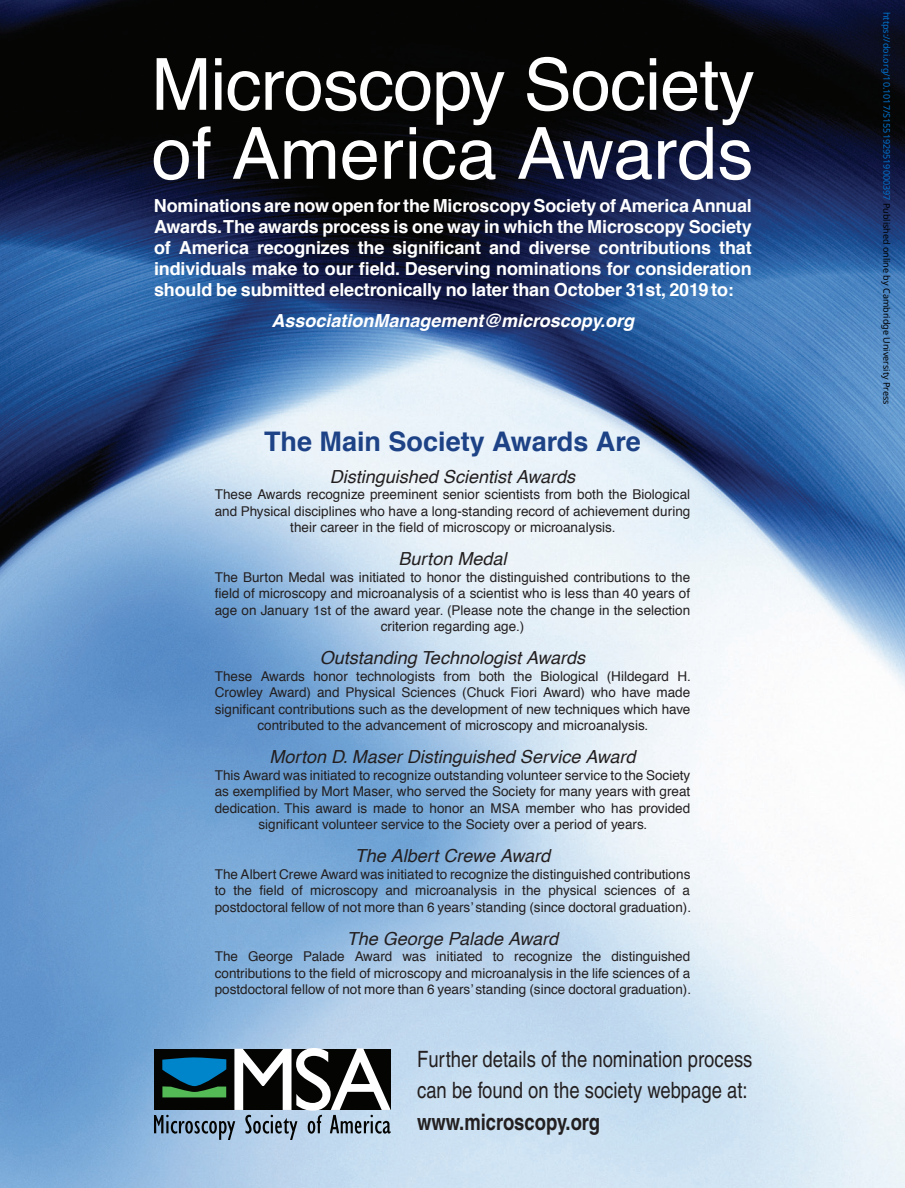
<style>
.page{position:relative;width:905px;height:1188px;background:#fff}
.page>*{position:absolute;margin:0;border:0;box-sizing:border-box;transform-origin:0 0}
.t1{font:72px/69px "Helvetica";letter-spacing:-.01em;color:#fff}
.t2{font:700 27px "Helvetica";color:#1d4286}
.t3{font:condensed 22.5px/31.5px "Helvetica";color:#231f20}
.t4{font:700 condensed 22.5px "Helvetica";color:#231f20}
.t5{font:700 18px/21px "Helvetica";letter-spacing:-.01em;color:#fff;text-align:justify}
.t6{font:italic 18px "Helvetica";color:#231f20}
.t7{font:italic 700 18px "Helvetica";color:#fff}
.t8{font:13.5px/16.5px "Helvetica";color:#231f20;text-align:center}
.t9{font:9px "Noto Sans";color:#0172cf}
.s1{color:#000}
</style>
<div class="page">
<img style="left:0;top:0;width:904px;height:1188px">
<svg style="left:154px;top:1048px;width:236px;height:92px"></svg>
<h1 class="t1" style="left:151px;top:52px;width:604px">Microscopy Society of America Awards</h1>
<p class="t5" style="left:154px;top:195px;width:599px">Nominations are now open for the Microscopy Society of America Annual Awards.The awards process is one way in which the Microscopy Society of America recognizes the significant and diverse contributions that individuals make to our field. Deserving nominations for consideration should be submitted electronically no later than October 31st, 2019 to:</p>
<h3 class="t7" style="left:271px;top:306px;width:364px">AssociationManagement@microscopy.org</h3>
<h2 class="t2" style="left:264px;top:420px;width:378px">The Main Society Awards Are</h2>
<h3 class="t6" style="left:330px;top:462px;width:247px">Distinguished Scientist Awards</h3>
<p class="t8" style="left:215px;top:487px;width:477px">These Awards recognize preeminent senior scientists from both the Biological and Physical disciplines who have a long-standing record of achievement during their career in the field of microscopy or microanalysis.</p>
<h3 class="t6" style="left:398px;top:545px;width:109px">Burton Medal</h3>
<p class="t8" style="left:215px;top:569px;width:477px">The Burton Medal was initiated to honor the distinguished contributions to the field of microscopy and microanalysis of a scientist who is less than 40 years of age on January 1st of the award year. (Please note the change in the selection criterion regarding age.)</p>
<h3 class="t6" style="left:320px;top:644px;width:267px">Outstanding Technologist Awards</h3>
<p class="t8" style="left:215px;top:668px;width:477px">These Awards honor technologists from both the Biological (Hildegard H.<br>Crowley Award) and Physical Sciences (Chuck Fiori Award) who have made significant contributions such as the development of new techniques which have contributed to the advancement of microscopy and microanalysis.</p>
<h3 class="t6" style="left:269px;top:743px;width:368px">Morton D. Maser Distinguished Service Award</h3>
<p class="t8" style="left:215px;top:767px;width:477px">This Award was initiated to recognize outstanding volunteer service to the Society as exemplified by Mort Maser, who served the Society for many years with great dedication. This award is made to honor an MSA member who has provided significant volunteer service to the Society over a period of years.</p>
<h3 class="t6" style="left:355px;top:842px;width:197px">The Albert Crewe Award</h3>
<p class="t8" style="left:215px;top:866px;width:478px;text-align:justify">The Albert Crewe Award was initiated to recognize the distinguished contributions to the field of microscopy and microanalysis in the physical sciences of a postdoctoral fellow of not more than 6 years’ standing (since doctoral graduation).</p>
<h3 class="t6" style="left:347px;top:924px;width:213px">The George Palade Award</h3>
<p class="t8" style="left:215px;top:949px;width:478px;text-align:justify">The George Palade Award was initiated to recognize the distinguished contributions to the field of microscopy and microanalysis in the life sciences of a postdoctoral fellow of not more than 6 years’ standing (since doctoral graduation).</p>
<h3 class="t3" style="left:417px;top:1043px;width:337px">Further details of the nomination process can be found on the society webpage at:</h3>
<h3 class="t4" style="left:417px;top:1108px;width:184px">www.microscopy.org</h3>
<p class="t9" style="left:893px;top:12px;width:394px;rotate:90deg">https://doi.org/10.1017/S1551929519000397 <span class="s1">Published online by Cambridge University Press</span></p>
</div>
